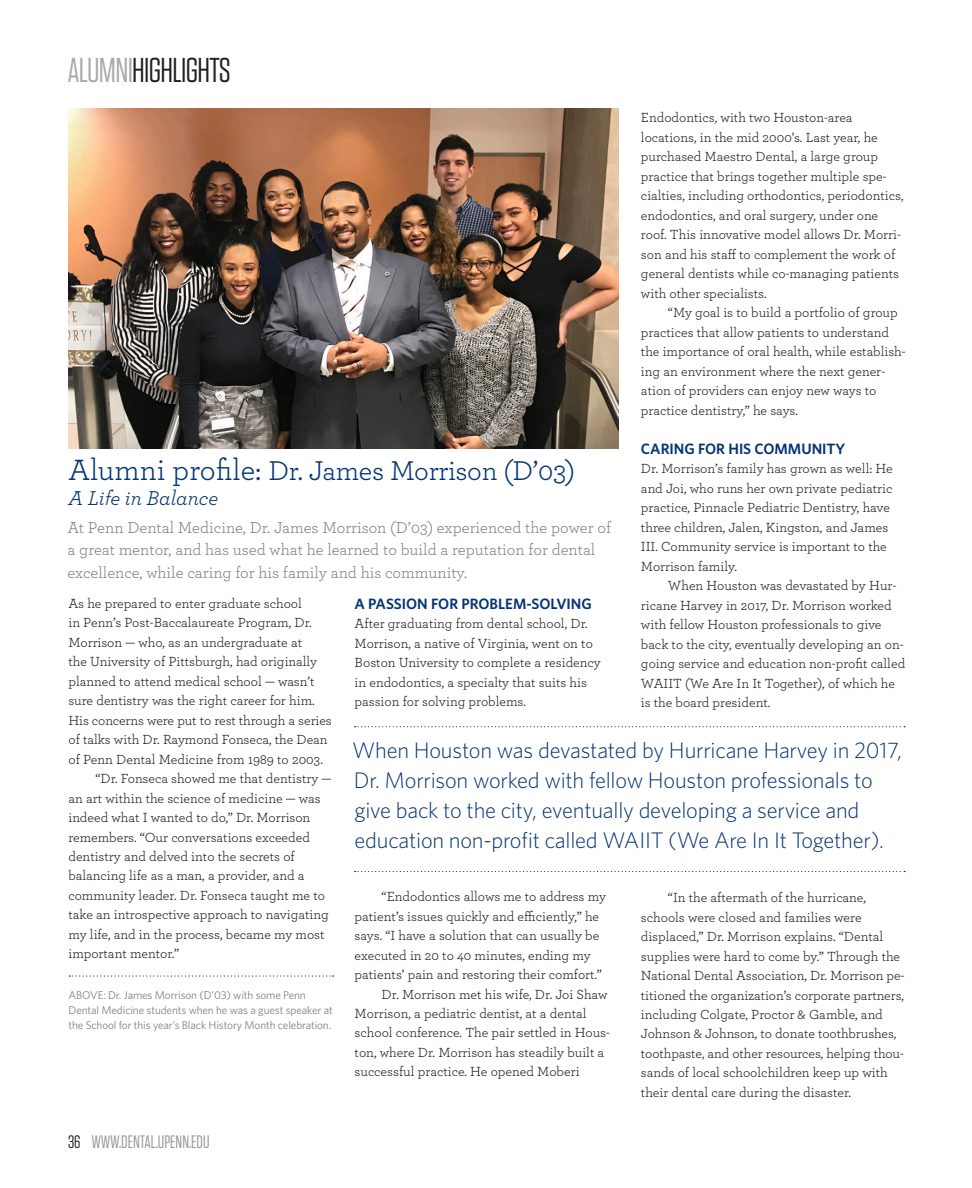
<style>
.page{position:relative;width:972px;height:1188px;background:#fff}
.page>*{position:absolute;margin:0;border:0;box-sizing:border-box;transform-origin:0 0}
.t1{font:34.5px "Tungsten";letter-spacing:-.02em;color:#231f20}
.t2{font:28.5px "Archer";letter-spacing:-.01em;color:#053474}
.PULL_QUOTE{font:300 22.5px/30px "Whitney";letter-spacing:-.01em;color:#053474}
.t3{font:italic 21px "Archer";color:#053474}
.t4{font:18px "Tungsten";color:#939598}
.ON_CAMPUS_whitney{font:16.5px/22.5px "Archer";color:#808285}
.t5{font:600 15px "Whitney";color:#053474}
.FEATURE_archer{font:13.8px/19.5px "Archer";color:#231f20}
.t6{font:11.25px/15px "Whitney";letter-spacing:-.01em;color:#808285}
.s1{color:#a8a9ad}
.s2{font-size:30.75px}
.s3{color:#231f20}
</style>
<div class="page">
<img style="left:68px;top:108px;width:551px;height:340px">
<svg style="left:355px;top:726px;width:550px;height:1px"></svg>
<svg style="left:355px;top:871px;width:550px;height:1px"></svg>
<svg style="left:69px;top:975px;width:265px;height:2px"></svg>
<p class="t1" style="left:68px;top:52px;width:165px"><span class="s1">ALUMNI</span>HIGHLIGHTS</p>
<p class="FEATURE_archer" style="left:641px;top:107px;width:264px">Endodontics, with two Houston-area locations, in the mid 2000’s. Last year, he purchased Maestro Dental, a large group practice that brings together multiple spe&shy;cialties, including orthodontics, periodontics, endodontics, and oral surgery, under one roof. This innovative model allows Dr. Morri&shy;son and his staff to complement the work of general dentists while co-managing patients with other specialists.</p>
<p class="FEATURE_archer" style="left:641px;top:302px;width:266px;text-indent:27px">“My goal is to build a portfolio of group practices that allow patients to understand the importance of oral health, while establish&shy;ing an environment where the next gener&shy;ation of providers can enjoy new ways to practice dentistry,” he says.</p>
<p class="t5" style="left:641px;top:439px;width:206px">CARING FOR HIS COMMUNITY</p>
<p class="FEATURE_archer" style="left:641px;top:458px;width:253px">Dr. Morrison’s family has grown as well: He and Joi, who runs her own private pediatric practice, Pinnacle Pediatric Dentistry, have three children, Jalen, Kingston, and James III. Community service is important to the Morrison family.</p>
<p class="FEATURE_archer" style="left:641px;top:575px;width:266px;text-indent:27px">When Houston was devastated by Hur&shy;ricane Harvey in 2017, Dr. Morrison worked with fellow Houston professionals to give back to the city, eventually developing an on&shy;going service and education non-profit called WAIIT (We Are In It Together), of which he is the board president.</p>
<p class="t2" style="left:69px;top:451px;width:508px"><span class="s2">Alumni profile:</span> Dr. James Morrison (D’03)</p>
<p class="t3" style="left:69px;top:483px;width:151px">A Life in Balance</p>
<p class="ON_CAMPUS_whitney" style="left:68px;top:515px;width:545px">At Penn Dental Medicine, Dr. James Morrison (D’03) experienced the power of a great mentor, and has used what he learned to build a reputation for dental excellence, while caring for his family and his community.</p>
<p class="FEATURE_archer" style="left:68px;top:593px;width:265px">As he prepared to enter graduate school<br>in Penn’s Post-Baccalaureate Program, Dr.<br>Morrison — who, as an undergraduate at<br>the University of Pittsburgh, had originally planned to attend medical school — wasn’t sure dentistry was the right career for him.<br>His concerns were put to rest through a series of talks with Dr. Raymond Fonseca, the Dean of Penn Dental Medicine from 1989 to 2003.</p>
<p class="FEATURE_archer" style="left:68px;top:768px;width:264px;text-indent:27px">“Dr. Fonseca showed me that dentistry — an art within the science of medicine — was indeed what I wanted to do,” Dr. Morrison remembers. “Our conversations exceeded dentistry and delved into the secrets of balancing life as a man, a provider, and a community leader. Dr. Fonseca taught me to take an introspective approach to navigating my life, and in the process, became my most important mentor.”</p>
<p class="t5" style="left:355px;top:594px;width:239px">A PASSION FOR PROBLEM-SOLVING</p>
<p class="FEATURE_archer" style="left:355px;top:613px;width:248px">After graduating from dental school, Dr.<br>Morrison, a native of Virginia, went on to Boston University to complete a residency in endodontics, a specialty that suits his passion for solving problems.</p>
<p class="PULL_QUOTE" style="left:352px;top:735px;width:551px">When Houston was devastated by Hurricane Harvey in 2017, Dr. Morrison worked with fellow Houston professionals to give back to the city, eventually developing a service and education non-profit called WAIIT (We Are In It Together).</p>
<p class="FEATURE_archer" style="left:355px;top:886px;width:253px;text-indent:27px">“Endodontics allows me to address my patient’s issues quickly and efficiently,” he says. “I have a solution that can usually be executed in 20 to 40 minutes, ending my patients’ pain and restoring their comfort.”</p>
<p class="FEATURE_archer" style="left:355px;top:984px;width:257px;text-indent:27px">Dr. Morrison met his wife, Dr. Joi Shaw Morrison, a pediatric dentist, at a dental school conference. The pair settled in Hous&shy;ton, where Dr. Morrison has steadily built a successful practice. He opened Moberi</p>
<p class="FEATURE_archer" style="left:641px;top:887px;width:265px;text-indent:27px">“In the aftermath of the hurricane, schools were closed and families were displaced,” Dr. Morrison explains. “Dental supplies were hard to come by.” Through the National Dental Association, Dr. Morrison pe&shy;titioned the organization’s corporate partners, including Colgate, Proctor &amp; Gamble, and Johnson &amp; Johnson, to donate toothbrushes, toothpaste, and other resources, helping thou&shy;sands of local schoolchildren keep up with their dental care during the disaster.</p>
<p class="t6" style="left:69px;top:987px;width:266px">ABOVE: Dr. James Morrison (D’03) with some Penn<br>Dental Medicine students when he was a guest speaker at the School for this year’s Black History Month celebration.</p>
<h3 class="t4" style="left:68px;top:1133px;width:143px"><span class="s3">36</span> WWW.DENTAL.UPENN.EDU</h3>
</div>
